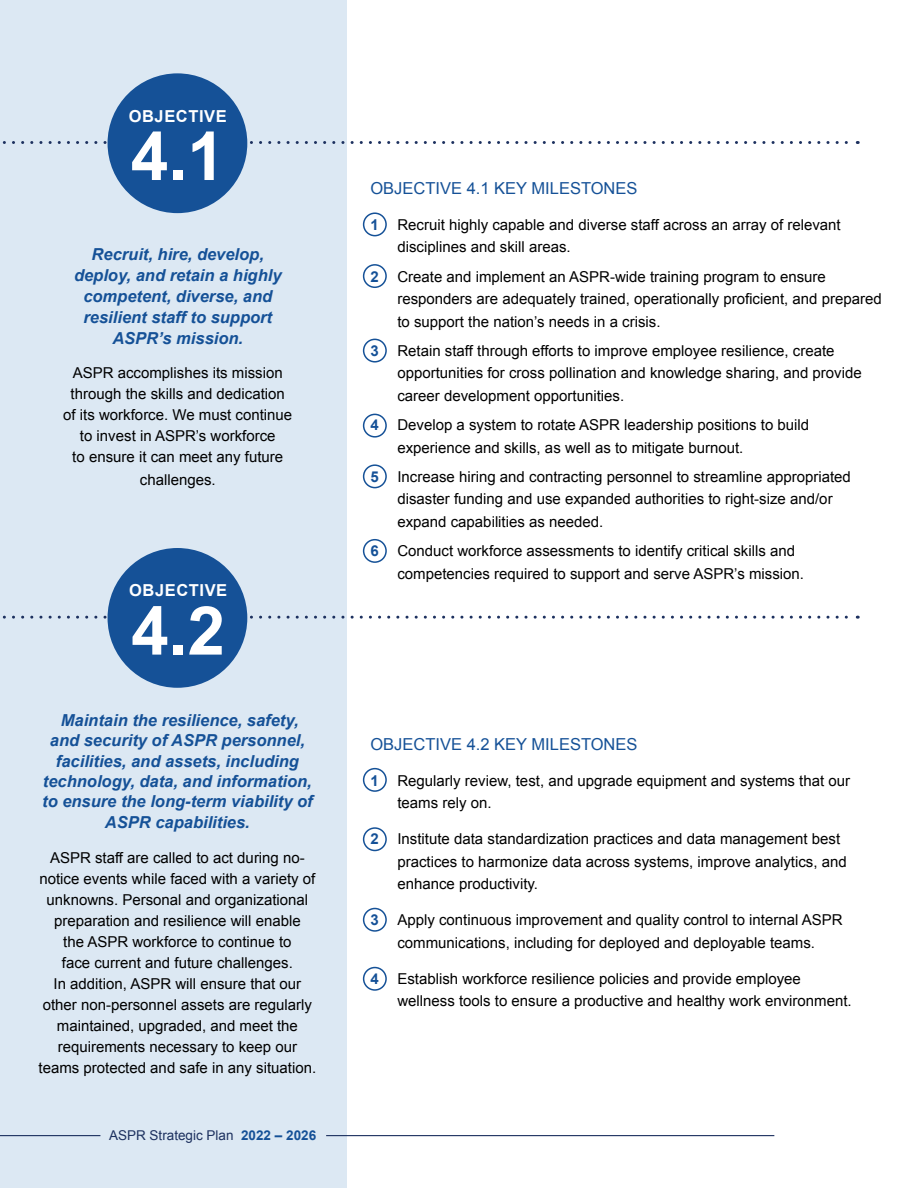
<style>
.page{position:relative;width:918px;height:1188px;background:#fff}
.page>*{position:absolute;margin:0;border:0;box-sizing:border-box;transform-origin:0 0}
.Section_Header_H4{font:700 67.5px "Arial";color:#fff}
.Section_Header_H4-2{font:italic 700 16.5px/20.4px "Arial";color:#155197;text-align:center}
.Section_Header_H5{font:16.5px "Arial";color:#155197}
.Section_Header_H4-3{font:700 16.5px "Arial";letter-spacing:.035em;color:#fff}
.Body_Text{font:15px/21px "Arial";color:#000}
.t1{font:13.5px "Arial";color:#1d315f}
.s1{font-weight:700;color:#155197}
</style>
<div class="page">
<div style="left:0;top:0;width:346px;height:1188px;background:#dce8f3"></div>
<svg style="left:2px;top:616px;width:856px;height:3px"></svg>
<div style="left:108px;top:548px;width:139px;height:140px;background:#155197;border-radius:50%"></div>
<svg style="left:2px;top:141px;width:856px;height:3px"></svg>
<div style="left:108px;top:73px;width:139px;height:140px;background:#155197;border-radius:50%"></div>
<div style="left:363px;top:212px;width:24px;height:24px;border:2px solid #155197;border-radius:50%"></div>
<div style="left:363px;top:768px;width:24px;height:24px;border:2px solid #155197;border-radius:50%"></div>
<div style="left:363px;top:827px;width:24px;height:24px;border:2px solid #155197;border-radius:50%"></div>
<div style="left:363px;top:908px;width:24px;height:24px;border:2px solid #155197;border-radius:50%"></div>
<div style="left:363px;top:967px;width:24px;height:24px;border:2px solid #155197;border-radius:50%"></div>
<div style="left:363px;top:264px;width:24px;height:24px;border:2px solid #155197;border-radius:50%"></div>
<div style="left:363px;top:339px;width:24px;height:24px;border:2px solid #155197;border-radius:50%"></div>
<div style="left:363px;top:414px;width:24px;height:24px;border:2px solid #155197;border-radius:50%"></div>
<div style="left:363px;top:464px;width:24px;height:24px;border:2px solid #155197;border-radius:50%"></div>
<div style="left:363px;top:539px;width:24px;height:24px;border:2px solid #155197;border-radius:50%"></div>
<hr style="left:326px;top:1135px;width:448px;height:1px;background:#1d315f">
<hr style="left:0;top:1135px;width:100px;height:1px;background:#1d315f">
<h4 class="Section_Header_H4-3" style="left:129px;top:104px;width:100px">OBJECTIVE</h4>
<h4 class="Section_Header_H4" style="left:131px;top:109px;width:95px">4.1</h4>
<h4 class="Section_Header_H4-2" style="left:74px;top:244px;width:209px;line-height:21px">Recruit, hire, develop, deploy, and retain a highly competent, diverse, and resilient staff to support<br>ASPR’s mission.</h4>
<p class="Body_Text" style="left:63px;top:363px;width:230px;text-align:center">ASPR accomplishes its mission through the skills and dedication of its workforce. We must continue to invest in ASPR’s workforce<br>to ensure it can meet any future</p>
<p class="Body_Text" style="left:140px;top:469px;width:77px">challenges.</p>
<h4 class="Section_Header_H4-3" style="left:129px;top:579px;width:100px">OBJECTIVE</h4>
<h4 class="Section_Header_H4" style="left:131px;top:583px;width:95px">4.2</h4>
<h4 class="Section_Header_H4-2" style="left:42px;top:711px;width:272px">Maintain the resilience, safety, and security of ASPR personnel, facilities, and assets, including technology, data, and information, to ensure the long-term viability of<br>ASPR capabilities.</h4>
<p class="Body_Text" style="left:39px;top:847px;width:279px;text-align:center">ASPR staff are called to act during no&shy;notice events while faced with a variety of unknowns. Personal and organizational preparation and resilience will enable<br>the ASPR workforce to continue to<br>face current and future challenges.<br>In addition, ASPR will ensure that our other non-personnel assets are regularly maintained, upgraded, and meet the requirements necessary to keep our teams protected and safe in any situation.</p>
<p class="t1" style="left:109px;top:1126px;width:209px">ASPR Strategic Plan <span class="s1">2022 – 2026</span></p>
<h5 class="Section_Header_H5" style="left:370px;top:177px;width:269px">OBJECTIVE 4.1 KEY MILESTONES</h5>
<p class="Body_Text" style="left:397px;top:214px;width:445px;line-height:22.5px;text-indent:-27px"><span class="s1">1</span> Recruit highly capable and diverse staff across an array of relevant disciplines and skill areas.</p>
<p class="Body_Text" style="left:397px;top:265px;width:486px;line-height:22.5px;text-indent:-27px"><span class="s1">2</span> Create and implement an ASPR-wide training program to ensure responders are adequately trained, operationally proficient, and prepared to support the nation’s needs in a crisis.</p>
<p class="Body_Text" style="left:397px;top:340px;width:466px;line-height:22.5px;text-indent:-27px"><span class="s1">3</span> Retain staff through efforts to improve employee resilience, create opportunities for cross pollination and knowledge sharing, and provide career development opportunities.</p>
<p class="Body_Text" style="left:397px;top:414px;width:413px;line-height:22.5px;text-indent:-27px"><span class="s1">4</span> Develop a system to rotate ASPR leadership positions to build experience and skills, as well as to mitigate burnout.</p>
<p class="Body_Text" style="left:397px;top:466px;width:455px;line-height:22.5px;text-indent:-27px"><span class="s1">5</span> Increase hiring and contracting personnel to streamline appropriated disaster funding and use expanded authorities to right-size and/or expand capabilities as needed.</p>
<p class="Body_Text" style="left:397px;top:540px;width:408px;line-height:22.5px;text-indent:-27px"><span class="s1">6</span> Conduct workforce assessments to identify critical skills and competencies required to support and serve ASPR’s mission.</p>
<h5 class="Section_Header_H5" style="left:370px;top:733px;width:269px">OBJECTIVE 4.2 KEY MILESTONES</h5>
<p class="Body_Text" style="left:397px;top:769px;width:454px;line-height:22.5px;text-indent:-27px"><span class="s1">1</span> Regularly review, test, and upgrade equipment and systems that our teams rely on.</p>
<p class="Body_Text" style="left:397px;top:828px;width:451px;line-height:22.5px;text-indent:-27px"><span class="s1">2</span> Institute data standardization practices and data management best practices to harmonize data across systems, improve analytics, and enhance productivity.</p>
<p class="Body_Text" style="left:370px;top:909px;width:474px;line-height:22.5px;text-align:center"><span class="s1">3</span> Apply continuous improvement and quality control to internal ASPR communications, including for deployed and deployable teams.</p>
<p class="Body_Text" style="left:397px;top:967px;width:456px;line-height:22.5px;text-indent:-27px"><span class="s1">4</span> Establish workforce resilience policies and provide employee wellness tools to ensure a productive and healthy work environment.</p>
</div>
